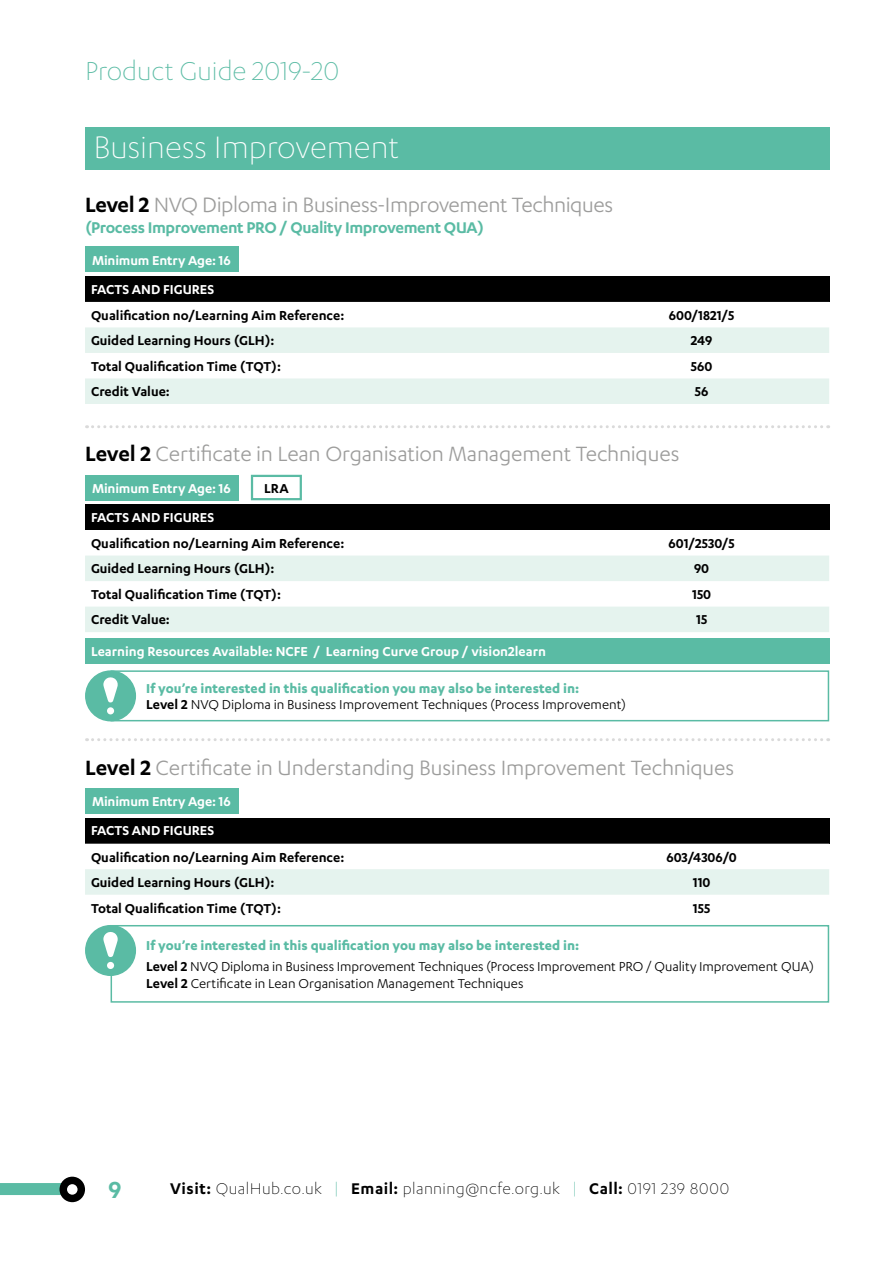
<style>
.page{position:relative;width:893px;height:1263px;background:#fff}
.page>*{position:absolute;margin:0;border:0;box-sizing:border-box;transform-origin:0 0}
.t1{font:300 36px "Karbon";color:#fff}
.t2{font:300 30px "Karbon";color:#5abba4}
.t3{font:600 27px "Karbon";color:#5abba4}
.t4{font:24px "Karbon";letter-spacing:-.01em;color:#9d9d9c}
.t5{font:300 18px "Karbon";letter-spacing:.025em;color:#000}
.t6{font:600 18px "Karbon";letter-spacing:-.02em;color:#5abba4}
.t7{font:600 15px "Karbon";color:#000}
.t8{font:15px/21px "Karbon";letter-spacing:-.005em;color:#000}
.t9{font:600 15px/29px "Karbon";color:#fff}
.t10{font:700 15px/16.5px "Karbon";letter-spacing:.005em;color:#5abba4}
.s1{font-weight:600;color:#000}
.s2{font-weight:400;color:#000}
.s3{font-weight:700;color:#5abba4}
.s4{font-weight:600}
.s5{color:#5abba4}
</style>
<div class="page">
<div style="left:0;top:1183px;width:81px;height:12px;background:#5abba4"></div>
<svg style="left:60px;top:1177px;width:25px;height:25px"></svg>
<div style="left:85px;top:128px;width:744px;height:42px;background:#5abba4"></div>
<div style="left:85px;top:247px;width:153px;height:25px;background:#5abba4"></div>
<div style="left:85px;top:276px;width:744px;height:26px;background:#000"></div>
<svg style="left:85px;top:327px;width:744px;height:77px;fill:#e5f3ee"></svg>
<div style="left:85px;top:504px;width:744px;height:26px;background:#000"></div>
<svg style="left:85px;top:555px;width:744px;height:1px"></svg>
<svg style="left:85px;top:556px;width:744px;height:76px;fill:#e5f3ee"></svg>
<div style="left:85px;top:638px;width:744px;height:26px;background:#5abba4"></div>
<div style="left:85px;top:475px;width:153px;height:25px;background:#5abba4"></div>
<div style="left:251px;top:475px;width:51px;height:25px;border:2px solid #5abba4"></div>
<div style="left:111px;top:670px;width:718px;height:51px;border:2px solid #5abba4"></div>
<div style="left:85px;top:818px;width:744px;height:26px;background:#000"></div>
<div style="left:85px;top:869px;width:744px;height:26px;background:#e5f3ee"></div>
<div style="left:85px;top:788px;width:153px;height:26px;background:#5abba4"></div>
<div style="left:111px;top:925px;width:718px;height:78px;border:2px solid #5abba4"></div>
<svg style="left:87px;top:738px;width:742px;height:3px"></svg>
<svg style="left:87px;top:425px;width:742px;height:3px"></svg>
<div style="left:86px;top:671px;width:49px;height:50px;background:#5abba4;border-radius:50%"></div>
<div style="left:85px;top:670px;width:51px;height:51px;border:2px solid #5abba4;border-radius:50%"></div>
<div style="left:107px;top:707px;width:7px;height:7px;background:#fff;border-radius:50%"></div>
<svg style="left:103px;top:677px;width:15px;height:26px"></svg>
<div style="left:86px;top:926px;width:49px;height:49px;background:#5abba4;border-radius:50%"></div>
<div style="left:85px;top:925px;width:51px;height:51px;border:2px solid #5abba4;border-radius:50%"></div>
<div style="left:107px;top:962px;width:7px;height:7px;background:#fff;border-radius:50%"></div>
<svg style="left:103px;top:932px;width:15px;height:25px"></svg>
<h2 class="t2" style="left:85px;top:54px;width:256px">Product Guide 2019-20</h2>
<h1 class="t1" style="left:94px;top:128px;width:307px">Business Improvement</h1>
<h3 class="t4" style="left:85px;top:191px;width:530px"><span class="s1">Level 2</span> NVQ Diploma in Business-Improvement Techniques</h3>
<p class="t6" style="left:85px;top:217px;width:401px">(Process Improvement PRO / Quality Improvement QUA)</p>
<p class="t9" style="left:91px;top:245px;width:141px">Minimum Entry Age: 16<br>FACTS AND FIGURES</p>
<p class="t7" style="left:91px;top:307px;width:255px">Qualification no/Learning Aim Reference:</p>
<p class="t7" style="left:669px;top:307px;width:67px">600/1821/5</p>
<p class="t7" style="left:91px;top:332px;width:185px">Guided Learning Hours (GLH):</p>
<p class="t7" style="left:691px;top:332px;width:23px">249</p>
<p class="t7" style="left:91px;top:358px;width:192px">Total Qualification Time (TQT):</p>
<p class="t7" style="left:691px;top:358px;width:23px">560</p>
<p class="t7" style="left:91px;top:383px;width:80px">Credit Value:</p>
<p class="t7" style="left:695px;top:383px;width:15px">56</p>
<h3 class="t4" style="left:85px;top:441px;width:596px"><span class="s1">Level 2</span> Certificate in Lean Organisation Management Techniques</h3>
<p class="t9" style="left:92px;top:473px;width:140px">Minimum Entry Age: 16</p>
<p class="t7" style="left:264px;top:480px;width:26px">LRA</p>
<p class="t9" style="left:91px;top:502px;width:125px">FACTS AND FIGURES</p>
<p class="t7" style="left:91px;top:535px;width:255px">Qualification no/Learning Aim Reference:</p>
<p class="t7" style="left:669px;top:535px;width:68px">601/2530/5</p>
<p class="t7" style="left:91px;top:560px;width:185px">Guided Learning Hours (GLH):</p>
<p class="t7" style="left:694px;top:560px;width:17px">90</p>
<p class="t7" style="left:91px;top:586px;width:192px">Total Qualification Time (TQT):</p>
<p class="t7" style="left:692px;top:586px;width:21px">150</p>
<p class="t7" style="left:91px;top:611px;width:80px">Credit Value:</p>
<p class="t7" style="left:696px;top:611px;width:13px">15</p>
<p class="t9" style="left:91px;top:636px;width:456px">Learning Resources Available: NCFE / Learning Curve Group / vision2learn</p>
<p class="t10" style="left:146px;top:679px;width:481px">If you’re interested in this qualification you may also be interested in:<br><span class="s1">Level 2</span> <span class="s2">NVQ Diploma in Business Improvement Techniques (Process Improvement)</span></p>
<h3 class="t4" style="left:85px;top:754px;width:651px"><span class="s1">Level 2</span> Certificate in Understanding Business Improvement Techniques</h3>
<p class="t9" style="left:92px;top:787px;width:140px">Minimum Entry Age: 16</p>
<p class="t9" style="left:91px;top:816px;width:125px">FACTS AND FIGURES</p>
<p class="t7" style="left:91px;top:848px;width:255px">Qualification no/Learning Aim Reference:</p>
<p class="t7" style="left:666px;top:848px;width:72px">603/4306/0</p>
<p class="t7" style="left:91px;top:874px;width:185px">Guided Learning Hours (GLH):</p>
<p class="t7" style="left:693px;top:874px;width:19px">110</p>
<p class="t7" style="left:91px;top:899px;width:192px">Total Qualification Time (TQT):</p>
<p class="t7" style="left:693px;top:899px;width:19px">155</p>
<p class="t8" style="left:146px;top:935px;width:669px"><span class="s3">If you’re interested in this qualification you may also be interested in:<br></span><span class="s4">Level 2</span> NVQ Diploma in Business Improvement Techniques (Process Improvement PRO / Quality Improvement QUA)</p>
<p class="t8" style="left:146px;top:972px;width:379px"><span class="s4">Level 2</span> Certificate in Lean Organisation Management Techniques</p>
<h3 class="t3" style="left:108px;top:1175px;width:14px">9</h3>
<p class="t5" style="left:170px;top:1179px;width:560px"><span class="s4">Visit:</span> QualHub.co.uk <span class="s5">|</span> <span class="s4">Email:</span> planning@ncfe.org.uk <span class="s5">|</span> <span class="s4">Call:</span> 0191 239 8000</p>
</div>
